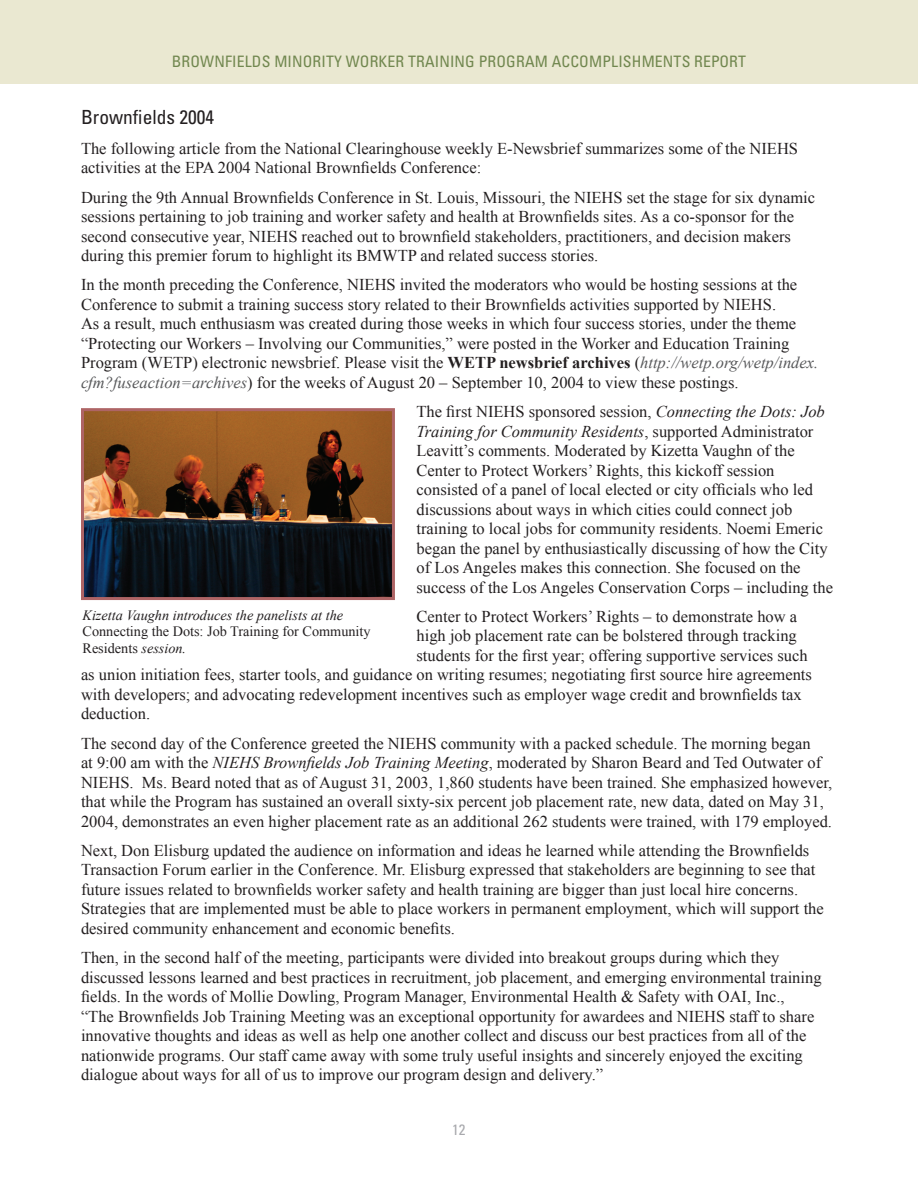
<style>
.page{position:relative;width:918px;height:1188px;background:#fff}
.page>*{position:absolute;margin:0;border:0;box-sizing:border-box;transform-origin:0 0}
.t1{font:condensed 19.5px "Univers";color:#231f20}
.t2{font:16.5px/19.5px "Times New Roman";color:#231f20}
.t3{font:condensed 15.75px "Univers";letter-spacing:.01em;color:#71874f}
.t4{font:condensed 15px "Univers";color:#a8a9ad}
.t5{font:14.25px/16.5px "Times New Roman";color:#231f20}
.t6{font:italic 14.25px "Times New Roman";color:#231f20}
.s1{font-weight:700}
.s2{font-style:italic;color:#57585a}
.s3{font-style:italic}
</style>
<div class="page">
<div style="left:0;top:0;width:918px;height:84px;background:#eae8d1"></div>
<img style="left:85px;top:412px;width:306px;height:184px">
<div style="left:81px;top:408px;width:314px;height:192px;border:3px solid #ae6465"></div>
<p class="t3" style="left:172px;top:51px;width:576px">BROWNFIELDS MINORITY WORKER TRAINING PROGRAM ACCOMPLISHM ENTS REPORT</p>
<p class="t1" style="left:81px;top:104px;width:135px">BROWNFIELDS 2004</p>
<p class="t2" style="left:81px;top:138px;width:719px">The following article from the National Clearinghouse weekly E-Newsbrief summarizes some of the NIEHS activities at the EPA 2004 National Brownfields Conference:</p>
<p class="t2" style="left:81px;top:187px;width:736px">During the 9th Annual Brownfields Conference in St. Louis, Missouri, the NIEHS set the stage for six dynamic sessions pertaining to job training and worker safety and health at Brownfields sites. As a co-sponsor for the second consecutive year, NIEHS reached out to brownfield stakeholders, practitioners, and decision makers during this premier forum to highlight its BMWTP and related success stories.</p>
<p class="t2" style="left:81px;top:275px;width:739px">In the month preceding the Conference, NIEHS invited the moderators who would be hosting sessions at the Conference to submit a training success story related to their Brownfields activities supported by NIEHS.<br>As a result, much enthusiasm was created during those weeks in which four success stories, under the theme “Protecting our Workers – Involving our Communities,” were posted in the Worker and Education Training Program (WETP) electronic newsbrief. Please visit the <span class="s1">WETP newsbrief archives</span> (<span class="s2">http://wetp.org/wetp/index. cfm?fuseaction=archives</span>) for the weeks of August 20 – September 10, 2004 to view these postings.</p>
<p class="t2" style="left:417px;top:402px;width:418px">The first NIEHS sponsored session, <span class="s3">Connecting the Dots: Job Training for Community Residents</span>, supported Administrator Leavitt’s comments. Moderated by Kizetta Vaughn of the Center to Protect Workers’ Rights, this kickoff session consisted of a panel of local elected or city officials who led discussions about ways in which cities could connect job training to local jobs for community residents. Noemi Emeric began the panel by enthusiastically discussing of how the City of Los Angeles makes this connection. She focused on the success of the Los Angeles Conservation Corps – including the</p>
<p class="t2" style="left:417px;top:606px;width:382px">Center to Protect Workers’ Rights – to demonstrate how a</p>
<p class="t2" style="left:417px;top:626px;width:382px">high job placement rate can be bolstered through tracking</p>
<p class="t2" style="left:417px;top:645px;width:393px">students for the first year; offering supportive services such</p>
<p class="t2" style="left:81px;top:665px;width:732px">as union initiation fees, starter tools, and guidance on writing resumes; negotiating first source hire agreements</p>
<p class="t2" style="left:81px;top:684px;width:722px">with developers; and advocating redevelopment incentives such as employer wage credit and brownfields tax</p>
<p class="t2" style="left:81px;top:704px;width:71px">deduction.</p>
<p class="t2" style="left:81px;top:733px;width:753px">The second day of the Conference greeted the NIEHS community with a packed schedule. The morning began<br>at 9:00 am with the <span class="s3">NIEHS Brownfields Job Training Meeting</span>, moderated by Sharon Beard and Ted Outwater of NIEHS. Ms. Beard noted that as of August 31, 2003, 1,860 students have been trained. She emphasized however, that while the Program has sustained an overall sixty-six percent job placement rate, new data, dated on May 31, 2004, demonstrates an even higher placement rate as an additional 262 students were trained, with 179 employed.</p>
<p class="t2" style="left:81px;top:840px;width:744px">Next, Don Elisburg updated the audience on information and ideas he learned while attending the Brownfields Transaction Forum earlier in the Conference. Mr. Elisburg expressed that stakeholders are beginning to see that future issues related to brownfields worker safety and health training are bigger than just local hire concerns.<br>Strategies that are implemented must be able to place workers in permanent employment, which will support the desired community enhancement and economic benefits.</p>
<p class="t2" style="left:81px;top:948px;width:742px">Then, in the second half of the meeting, participants were divided into breakout groups during which they discussed lessons learned and best practices in recruitment, job placement, and emerging environmental training fields. In the words of Mollie Dowling, Program Manager, Environmental Health &amp; Safety with OAI, Inc., “The Brownfields Job Training Meeting was an exceptional opportunity for awardees and NIEHS staff to share innovative thoughts and ideas as well as help one another collect and discuss our best practices from all of the nationwide programs. Our staff came away with some truly useful insights and sincerely enjoyed the exciting dialogue about ways for all of us to improve our program design and delivery.”</p>
<p class="t6" style="left:82px;top:607px;width:262px">Kizetta Vaughn introduces the panelists at the</p>
<p class="t5" style="left:82px;top:623px;width:290px">Connecting the Dots: Job Training for Community<br>Residents <span class="s3">session.</span></p>
<p class="t4" style="left:452px;top:1120px;width:15px">12</p>
</div>
